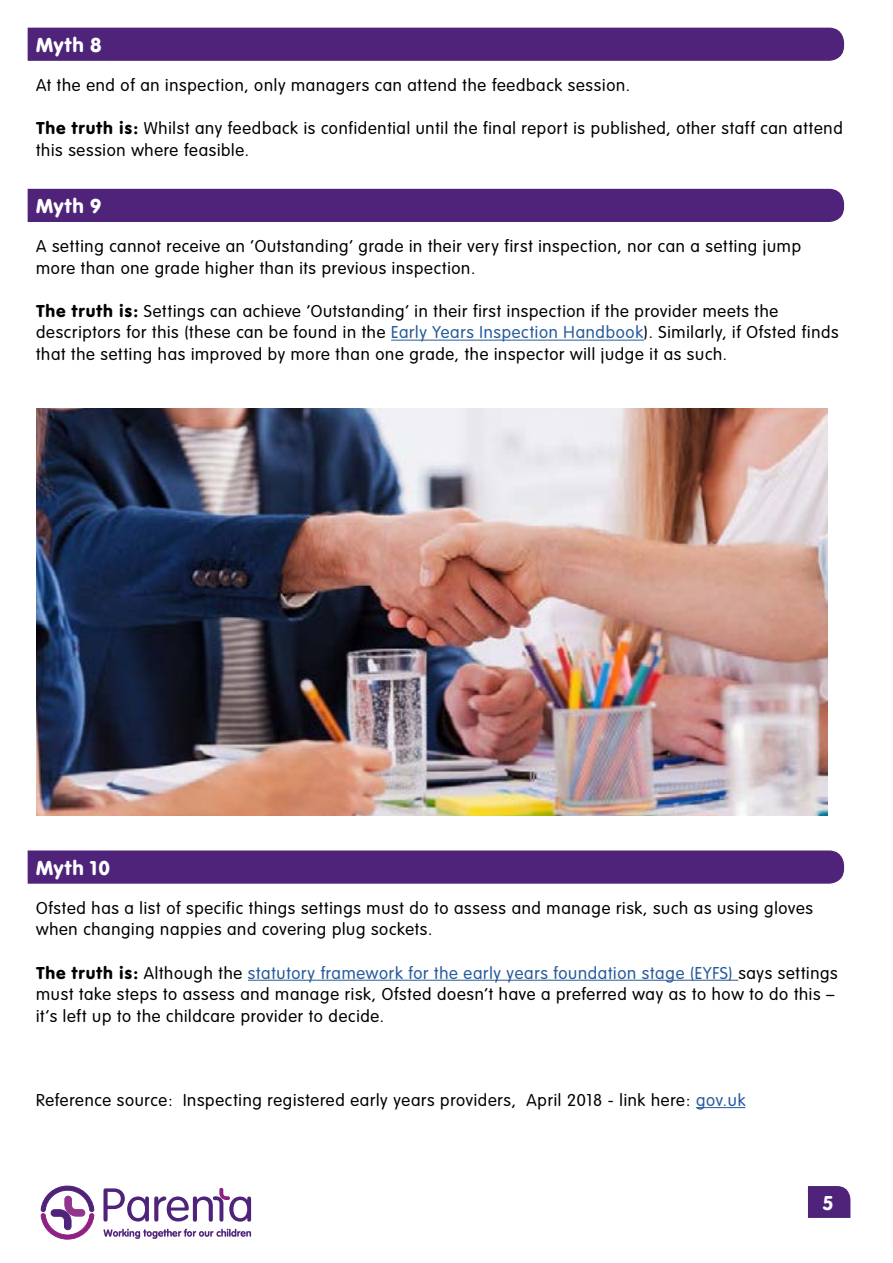
<style>
.page{position:relative;width:893px;height:1263px;background:#fff}
.page>*{position:absolute;margin:0;border:0;box-sizing:border-box;transform-origin:0 0}
.t1{font:21px "VAG Rundschrift D";letter-spacing:.02em;color:#fff}
.t2{font:19.5px "VAG Rounded Bold";color:#fff}
.t3{font:300 18px/21.6px "VAG Rundschrift D";letter-spacing:.04em;color:#000}
.s1{font-weight:400}
.s2{color:#275b9b}
</style>
<div class="page">
<svg style="left:808px;top:1186px;width:42px;height:32px"></svg>
<svg style="left:103px;top:1188px;width:148px;height:34px"></svg>
<svg style="left:103px;top:1229px;width:148px;height:10px"></svg>
<svg style="left:41px;top:1186px;width:53px;height:53px"></svg>
<div style="left:28px;top:28px;width:816px;height:33px;background:#4e2379"></div>
<hr style="left:391px;top:340px;width:253px;height:1px;background:#275b9b">
<div style="left:28px;top:189px;width:816px;height:33px;background:#4e2379"></div>
<hr style="left:248px;top:980px;width:490px;height:1px;background:#275b9b">
<div style="left:28px;top:850px;width:816px;height:34px;background:#4e2379"></div>
<img style="left:36px;top:408px;width:791px;height:407px">
<hr style="left:696px;top:1107px;width:49px;height:1px;background:#275b9b">
<p class="t1" style="left:36px;top:32px;width:67px">Myth 8</p>
<p class="t3" style="left:36px;top:75px;width:595px">At the end of an inspection, only managers can attend the feedback session.</p>
<p class="t3" style="left:36px;top:118px;width:808px"><span class="s1">The truth is:</span> Whilst any feedback is confidential until the final report is published, other staff can attend this session where feasible.</p>
<p class="t1" style="left:36px;top:194px;width:67px">Myth 9</p>
<p class="t3" style="left:36px;top:236px;width:766px">A setting cannot receive an ‘Outstanding’ grade in their very first inspection, nor can a setting jump more than one grade higher than its previous inspection.</p>
<p class="t3" style="left:36px;top:301px;width:804px"><span class="s1">The truth is:</span> Settings can achieve ‘Outstanding’ in their first inspection if the provider meets the descriptors for this (these can be found in the <span class="s2">Early Years Inspection Handbook</span>). Similarly, if Ofsted finds that the setting has improved by more than one grade, the inspector will judge it as such.</p>
<p class="t1" style="left:36px;top:855px;width:76px">Myth 10</p>
<p class="t3" style="left:36px;top:897px;width:778px">Ofsted has a list of specific things settings must do to assess and manage risk, such as using gloves when changing nappies and covering plug sockets.</p>
<p class="t3" style="left:36px;top:962px;width:803px"><span class="s1">The truth is:</span> Although the <span class="s2">statutory framework for the early years foundation stage (EYFS)</span> says settings must take steps to assess and manage risk, Ofsted doesn’t have a preferred way as to how to do this – it’s left up to the childcare provider to decide.</p>
<p class="t3" style="left:36px;top:1089px;width:711px">Reference source: Inspecting registered early years providers, April 2018 - link here: <span class="s2">gov.uk</span></p>
<p class="t2" style="left:823px;top:1191px;width:13px">5</p>
</div>
